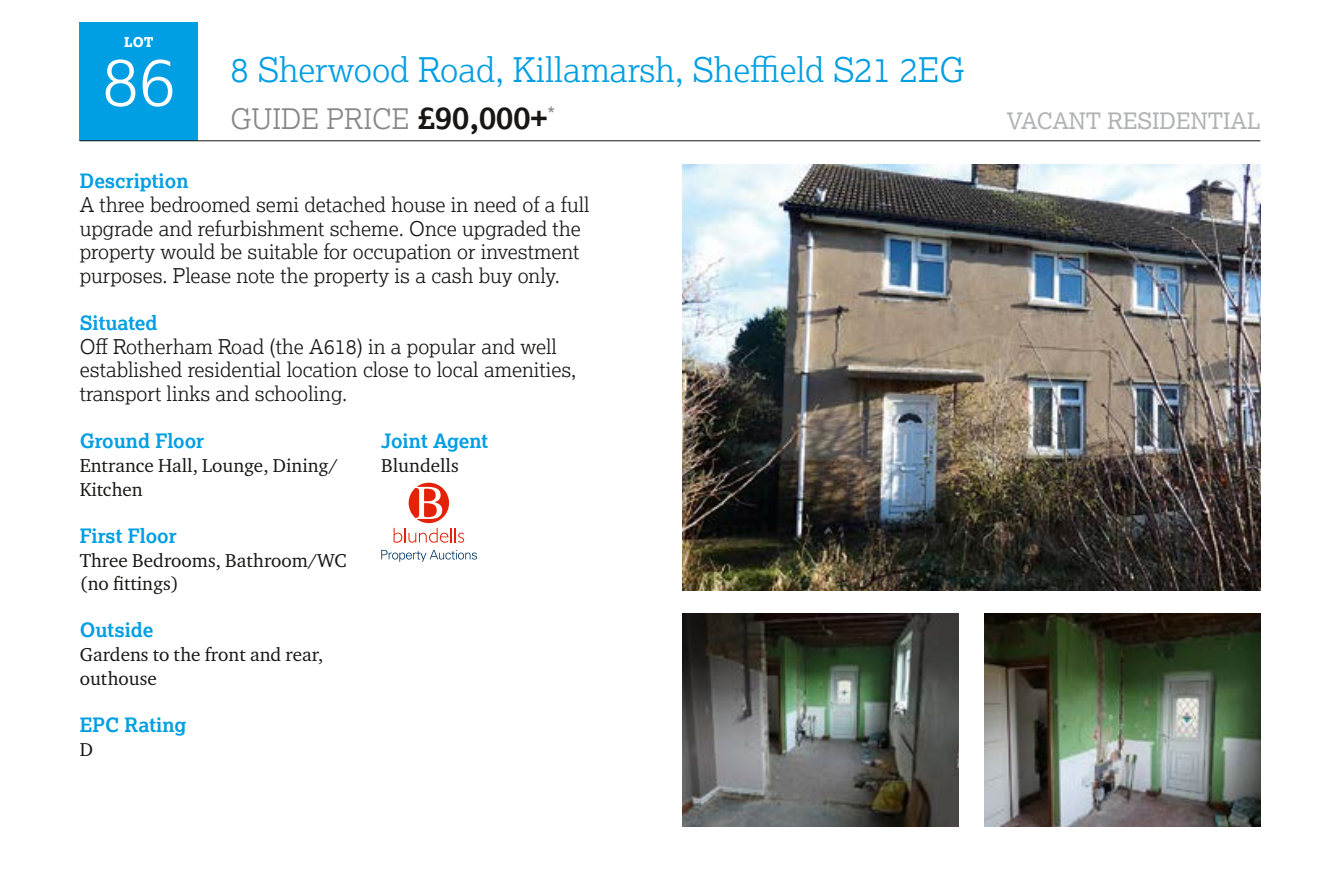
<style>
.page{position:relative;width:1338px;height:890px;background:#fff}
.page>*{position:absolute;margin:0;border:0;box-sizing:border-box;transform-origin:0 0}
.t1{font:300 67.5px "Lexia";color:#fff}
.t2{font:300 33.75px "Lexia";color:#009ee3}
.t3{font:300 28.12px "Lexia";color:#868786}
.t4{font:22.5px "Lexia";color:#b1b2b3}
.t5{font:300 20.25px/23.6px "Lexia";color:#181716}
.t6{font:20.25px "Lexia";color:#868786}
.t7{font:700 19.8px "Lexia";color:#009ee3}
.t8{font:19.12px/23.6px "Charter ITC Pro";color:#181716}
.t9{font:800 13.5px "Lexia";color:#fff}
.s1{font-weight:700;font-size:31.5px;color:#181716}
</style>
<div class="page">
<div style="left:80px;top:23px;width:118px;height:118px;background:#009ee3"></div>
<hr style="left:80px;top:140px;width:1180px;height:1px;background:#181716">
<svg style="left:381px;top:550px;width:96px;height:12px"></svg>
<svg style="left:393px;top:482px;width:71px;height:60px"></svg>
<img style="left:682px;top:613px;width:276px;height:213px">
<img style="left:984px;top:613px;width:276px;height:213px">
<img style="left:682px;top:165px;width:578px;height:425px">
<p class="t9" style="left:124px;top:33px;width:31px">LOT</p>
<h1 class="t1" style="left:102px;top:39px;width:75px">86</h1>
<h2 class="t2" style="left:230px;top:48px;width:735px">8 Sherwood Road, Killamarsh, Sheffield S21 2EG</h2>
<h3 class="t3" style="left:230px;top:101px;width:318px">GUIDE PRICE <span class="s1">£90,000+</span></h3>
<p class="t4" style="left:1006px;top:107px;width:255px">VACANT RESIDENTIAL</p>
<p class="t6" style="left:547px;top:102px;width:9px">*</p>
<p class="t7" style="left:80px;top:169px;width:110px">Description</p>
<p class="t5" style="left:80px;top:192px;width:511px">A three bedroomed semi detached house in need of a full upgrade and refurbishment scheme. Once upgraded the property would be suitable for occupation or investment purposes. Please note the property is a cash buy only.</p>
<p class="t7" style="left:80px;top:310px;width:79px">Situated</p>
<p class="t5" style="left:80px;top:334px;width:498px">Off Rotherham Road (the A618) in a popular and well established residential location close to local amenities, transport links and schooling.</p>
<p class="t7" style="left:80px;top:428px;width:126px">Ground Floor</p>
<p class="t8" style="left:80px;top:453px;width:259px">Entrance Hall, Lounge, Dining/<br>Kitchen</p>
<p class="t7" style="left:80px;top:523px;width:98px">First Floor</p>
<p class="t8" style="left:80px;top:548px;width:268px">Three Bedrooms, Bathroom/WC (no fittings)</p>
<p class="t7" style="left:80px;top:617px;width:75px">Outside</p>
<p class="t8" style="left:80px;top:642px;width:245px">Gardens to the front and rear, outhouse</p>
<p class="t7" style="left:80px;top:712px;width:108px">EPC Rating</p>
<p class="t8" style="left:80px;top:737px;width:15px">D</p>
<p class="t7" style="left:381px;top:428px;width:109px">Joint Agent</p>
<p class="t8" style="left:381px;top:453px;width:79px">Blundells</p>
</div>
